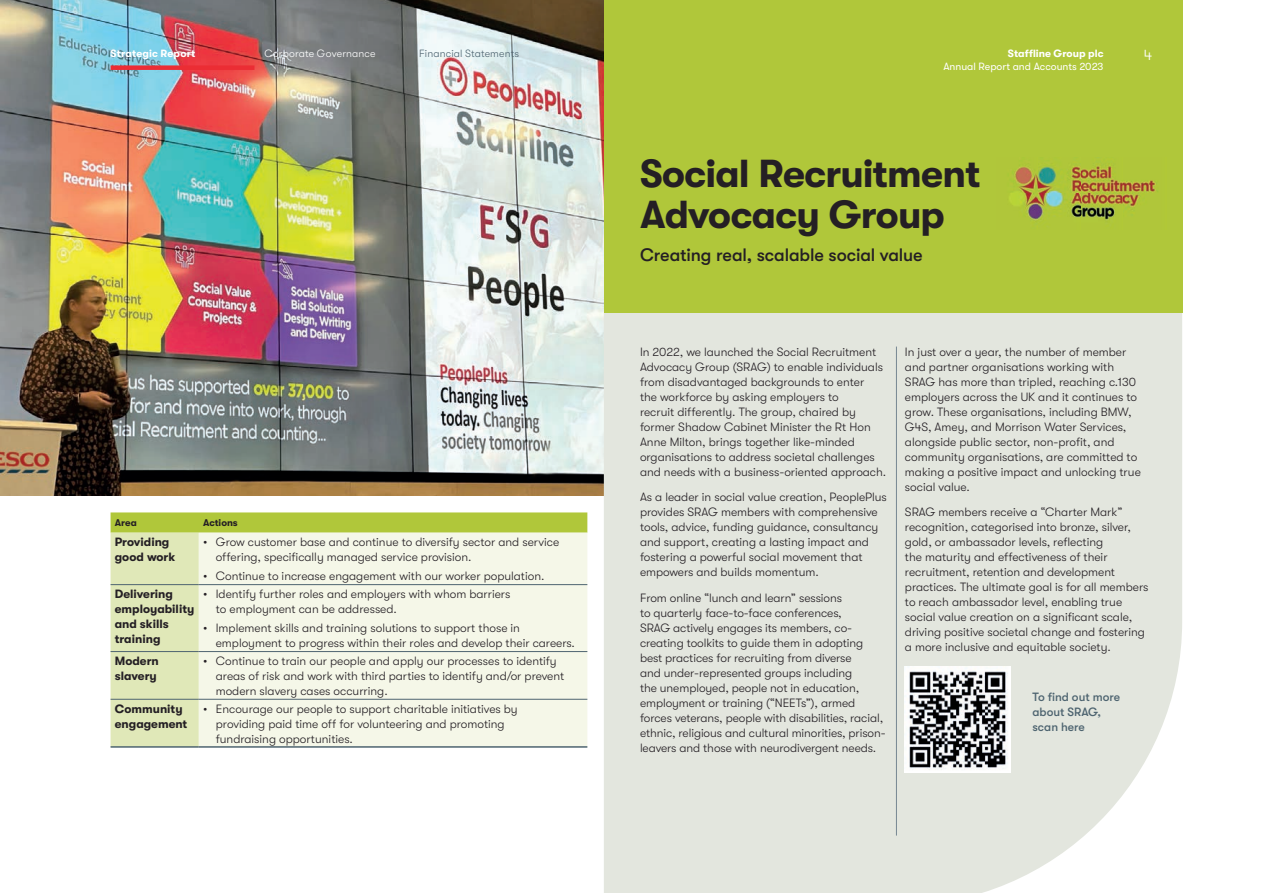
<style>
.page{position:relative;width:1263px;height:893px;background:#fff}
.page>*{position:absolute;margin:0;border:0;box-sizing:border-box;transform-origin:0 0}
.t1{font:700 39px/40.5px "GT Walsheim";letter-spacing:-.02em;color:#241f24}
.t2{font:500 18px "GT Walsheim";letter-spacing:-.005em;color:#241f24}
.t3{font:300 15px "GT Walsheim";color:#fff}
.t4{font:300 12px/15px "GT Walsheim";color:#241f24}
.t5{font:700 12px/15px "GT Walsheim";color:#241f24}
.t6{font:500 12px/15px "GT Walsheim";color:#4e6470}
.t7{font:700 10.5px "GT Walsheim";letter-spacing:.01em;color:#fff}
.t8{font:10.5px "GT Walsheim";color:#fff}
.t9{font:300 10.5px "GT Walsheim";letter-spacing:.015em;color:#fff}
.t10{font:300 10.5px "GT Walsheim";letter-spacing:.01em;color:#4e6470}
.t11{font:700 9.75px "GT Walsheim";color:#241f24}
</style>
<div class="page">
<img style="left:0;top:0;width:604px;height:495px">
<div style="left:604px;top:313px;width:578px;height:580px;background:#e3e6de"></div>
<hr style="left:896px;top:347px;width:1px;height:489px;background:#778792">
<div style="left:604px;top:0;width:578px;height:313px;background:#b0c73a"></div>
<img style="left:1009px;top:157px;width:149px;height:64px">
<img style="left:905px;top:667px;width:106px;height:106px">
<svg style="left:111px;top:512px;width:476px;height:234px;background:#d0dd8e"></svg>
<div style="left:199px;top:533px;width:388px;height:213px;background:#f5f7e8"></div>
<hr style="left:111px;top:584px;width:88px;height:1px;background:#4e6470">
<hr style="left:199px;top:584px;width:388px;height:1px;background:#4e6470">
<hr style="left:111px;top:651px;width:88px;height:1px;background:#4e6470">
<hr style="left:199px;top:651px;width:388px;height:1px;background:#4e6470">
<hr style="left:111px;top:699px;width:88px;height:1px;background:#4e6470">
<hr style="left:199px;top:699px;width:388px;height:1px;background:#4e6470">
<hr style="left:111px;top:746px;width:88px;height:2px;background:#4e6470">
<hr style="left:199px;top:746px;width:388px;height:2px;background:#4e6470">
<div style="left:111px;top:65px;width:143px;height:5px;background:#eb2d34"></div>
<p class="t7" style="left:111px;top:47px;width:86px">Strategic Report</p>
<p class="t9" style="left:265px;top:47px;width:112px">Corporate Governance</p>
<p class="t7" style="left:1008px;top:47px;width:97px">Staffline Group plc</p>
<p class="t3" style="left:1144px;top:47px;width:10px">4</p>
<p class="t8" style="left:943px;top:61px;width:162px">Annual Report and Accounts 2023</p>
<p class="t10" style="left:419px;top:47px;width:101px">Financial Statements</p>
<h1 class="t1" style="left:640px;top:153px;width:342px">Social Recruitment<br>Advocacy Group</h1>
<h2 class="t2" style="left:640px;top:245px;width:284px">Creating real, scalable social value</h2>
<p class="t4" style="left:640px;top:344px;width:248px">In 2022, we launched the Social Recruitment Advocacy Group (SRAG) to enable individuals from disadvantaged backgrounds to enter<br>the workforce by asking employers to<br>recruit differently. The group, chaired by former Shadow Cabinet Minister the Rt Hon Anne Milton, brings together like-minded organisations to address societal challenges and needs with a business-oriented approach.</p>
<p class="t4" style="left:640px;top:490px;width:248px">As a leader in social value creation, PeoplePlus provides SRAG members with comprehensive tools, advice, funding guidance, consultancy and support, creating a lasting impact and fostering a powerful social movement that empowers and builds momentum.</p>
<p class="t4" style="left:640px;top:590px;width:247px">From online “lunch and learn” sessions<br>to quarterly face-to-face conferences,<br>SRAG actively engages its members, co&shy;creating toolkits to guide them in adopting best practices for recruiting from diverse<br>and under-represented groups including<br>the unemployed, people not in education, employment or training (“NEETs”), armed forces veterans, people with disabilities, racial, ethnic, religious and cultural minorities, prison&shy;leavers and those with neurodivergent needs.</p>
<p class="t4" style="left:905px;top:344px;width:237px">In just over a year, the number of member and partner organisations working with SRAG has more than tripled, reaching c.130 employers across the UK and it continues to grow. These organisations, including BMW, G4S, Amey, and Morrison Water Services, alongside public sector, non-profit, and community organisations, are committed to making a positive impact and unlocking true social value.</p>
<p class="t4" style="left:905px;top:505px;width:245px">SRAG members receive a “Charter Mark” recognition, categorised into bronze, silver, gold, or ambassador levels, reflecting<br>the maturity and effectiveness of their recruitment, retention and development practices. The ultimate goal is for all members to reach ambassador level, enabling true social value creation on a significant scale, driving positive societal change and fostering a more inclusive and equitable society.</p>
<p class="t11" style="left:115px;top:517px;width:24px">Area</p>
<p class="t11" style="left:203px;top:517px;width:36px">Actions</p>
<p class="t5" style="left:115px;top:534px;width:62px">Providing good work</p>
<p class="t4" style="left:216px;top:535px;width:345px;text-indent:-13px">• Grow customer base and continue to diversify sector and service offering, specifically managed service provision.</p>
<p class="t4" style="left:203px;top:569px;width:343px">• Continue to increase engagement with our worker population.</p>
<p class="t5" style="left:115px;top:586px;width:81px">Delivering employability and skills training</p>
<p class="t4" style="left:216px;top:586px;width:296px;text-indent:-13px">• Identify further roles and employers with whom barriers to employment can be addressed.</p>
<p class="t4" style="left:216px;top:621px;width:361px;text-indent:-13px">• Implement skills and training solutions to support those in employment to progress within their roles and develop their careers.</p>
<p class="t5" style="left:115px;top:653px;width:46px">Modern slavery</p>
<p class="t4" style="left:216px;top:653px;width:350px;text-indent:-13px">• Continue to train our people and apply our processes to identify areas of risk and work with third parties to identify and/or prevent modern slavery cases occurring.</p>
<p class="t5" style="left:115px;top:701px;width:74px">Community engagement</p>
<p class="t4" style="left:216px;top:701px;width:303px;text-indent:-13px">• Encourage our people to support charitable initiatives by providing paid time off for volunteering and promoting fundraising opportunities.</p>
<p class="t6" style="left:1032px;top:689px;width:89px">To find out more about SRAG, scan here</p>
</div>
